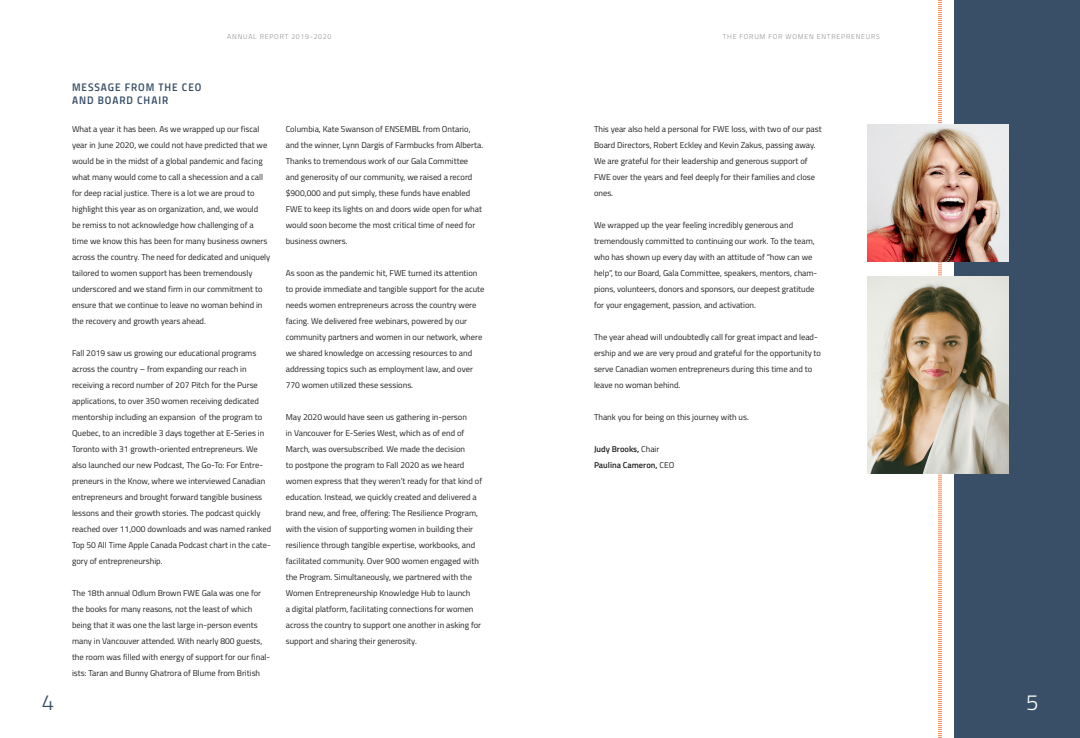
<style>
.page{position:relative;width:1080px;height:738px;background:#fff}
.page>*{position:absolute;margin:0;border:0;box-sizing:border-box;transform-origin:0 0}
.t1{font:300 22px "Titillium";color:#fff}
.t2{font:300 22px "Titillium";color:#394e67}
.subhead{font:11px/13.2px "Titillium Semibold Upright";letter-spacing:.085em;color:#394e67}
.ceo_message{font:8.5px/16px "Titillium";color:#231f20}
.ceo_message-2{font:600 8.5px/16px "Titillium";color:#231f20}
.t3{font:300 7px "Titillium";letter-spacing:.11em;color:#8e928d}
.s1{font-weight:400}
</style>
<div class="page">
<div style="left:955px;top:0;width:125px;height:738px;background:#394e67"></div>
<svg style="left:937px;top:0;width:6px;height:738px"></svg>
<img style="left:868px;top:276px;width:140px;height:197px">
<img style="left:868px;top:125px;width:140px;height:136px">
<h1 class="t2" style="left:42px;top:686px;width:14px">4</h1>
<p class="t3" style="left:227px;top:32px;width:106px">ANNUAL REPORT 2019-2020</p>
<p class="subhead" style="left:72px;top:80px;width:131px">MESSAGE FROM THE CEO<br>AND BOARD CHAIR</p>
<p class="ceo_message" style="left:72px;top:121px;width:200px">What a year it has been. As we wrapped up our fiscal year in June 2020, we could not have predicted that we would be in the midst of a global pandemic and facing what many would come to call a shecession and a call for deep racial justice. There is a lot we are proud to highlight this year as on organization, and, we would<br>be remiss to not acknowledge how challenging of a time we know this has been for many business owners across the country. The need for dedicated and uniquely tailored to women support has been tremendously underscored and we stand firm in our commitment to ensure that we continue to leave no woman behind in the recovery and growth years ahead.</p>
<p class="ceo_message" style="left:72px;top:345px;width:201px">Fall 2019 saw us growing our educational programs across the country – from expanding our reach in receiving a record number of 207 Pitch for the Purse applications, to over 350 women receiving dedicated mentorship including an expansion of the program to Quebec, to an incredible 3 days together at E-Series in Toronto with 31 growth-oriented entrepreneurs. We also launched our new Podcast, The Go-To: For Entre&shy;preneurs in the Know, where we interviewed Canadian entrepreneurs and brought forward tangible business lessons and their growth stories. The podcast quickly reached over 11,000 downloads and was named ranked Top 50 All Time Apple Canada Podcast chart in the cate&shy;gory of entrepreneurship.</p>
<p class="ceo_message" style="left:72px;top:585px;width:200px">The 18th annual Odlum Brown FWE Gala was one for the books for many reasons, not the least of which being that it was one the last large in-person events many in Vancouver attended. With nearly 800 guests, the room was filled with energy of support for our final&shy;ists: Taran and Bunny Ghatrora of Blume from British</p>
<p class="ceo_message" style="left:286px;top:121px;width:199px">Columbia, Kate Swanson of ENSEMBL from Ontario, and the winner, Lynn Dargis of Farmbucks from Alberta.<br>Thanks to tremendous work of our Gala Committee and generosity of our community, we raised a record $900,000 and put simply, these funds have enabled FWE to keep its lights on and doors wide open for what would soon become the most critical time of need for business owners.</p>
<p class="ceo_message" style="left:286px;top:265px;width:200px">As soon as the pandemic hit, FWE turned its attention to provide immediate and tangible support for the acute needs women entrepreneurs across the country were facing. We delivered free webinars, powered by our community partners and women in our network, where we shared knowledge on accessing resources to and addressing topics such as employment law, and over 770 women utilized these sessions.</p>
<p class="ceo_message" style="left:286px;top:409px;width:198px">May 2020 would have seen us gathering in-person<br>in Vancouver for E-Series West, which as of end of March, was oversubscribed. We made the decision<br>to postpone the program to Fall 2020 as we heard women express that they weren’t ready for that kind of education. Instead, we quickly created and delivered a brand new, and free, offering: The Resilience Program, with the vision of supporting women in building their resilience through tangible expertise, workbooks, and facilitated community. Over 900 women engaged with the Program. Simultaneously, we partnered with the Women Entrepreneurship Knowledge Hub to launch<br>a digital platform, facilitating connections for women across the country to support one another in asking for support and sharing their generosity.</p>
<p class="t3" style="left:723px;top:32px;width:159px">THE FORUM FOR WOMEN ENTREPRENEURS</p>
<p class="ceo_message" style="left:594px;top:121px;width:229px">This year also held a personal for FWE loss, with two of our past Board Directors, Robert Eckley and Kevin Zakus, passing away.<br>We are grateful for their leadership and generous support of FWE over the years and feel deeply for their families and close ones.</p>
<p class="ceo_message" style="left:594px;top:217px;width:225px">We wrapped up the year feeling incredibly generous and tremendously committed to continuing our work. To the team, who has shown up every day with an attitude of “how can we help”, to our Board, Gala Committee, speakers, mentors, cham&shy;pions, volunteers, donors and sponsors, our deepest gratitude for your engagement, passion, and activation.</p>
<p class="ceo_message" style="left:594px;top:329px;width:229px">The year ahead will undoubtedly call for great impact and lead&shy;ership and we are very proud and grateful for the opportunity to serve Canadian women entrepreneurs during this time and to leave no woman behind.</p>
<p class="ceo_message" style="left:594px;top:409px;width:156px">Thank you for being on this journey with us.</p>
<p class="ceo_message-2" style="left:594px;top:441px;width:82px">Judy Brooks, <span class="s1">Chair<br></span>Paulina Cameron, <span class="s1">CEO</span></p>
<h1 class="t1" style="left:1026px;top:686px;width:14px">5</h1>
</div>
